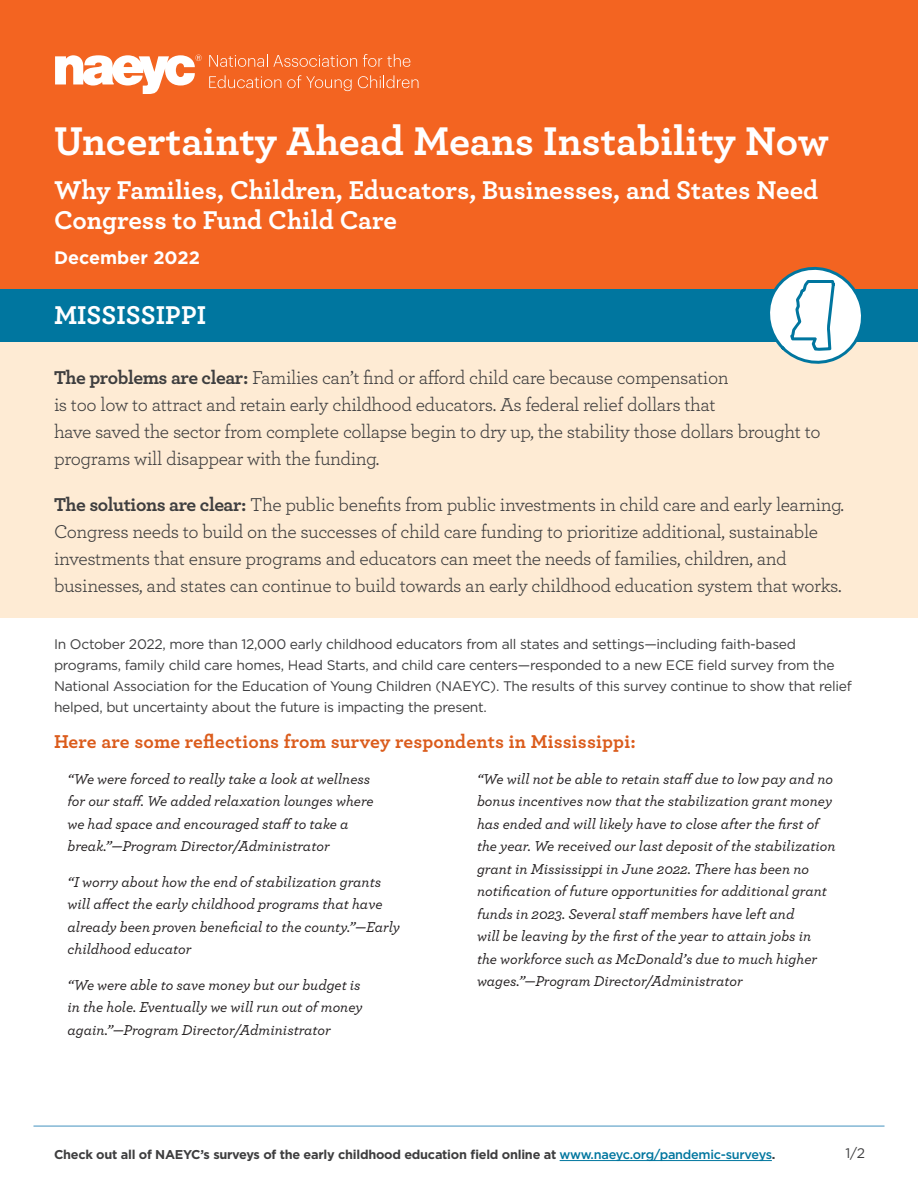
<style>
.page{position:relative;width:918px;height:1188px;background:#fff}
.page>*{position:absolute;margin:0;border:0;box-sizing:border-box;transform-origin:0 0}
.t1{font:700 42px "Archer Pro";color:#fff}
.Subtitle{font:700 27px/30px "Archer Pro";color:#fff}
.State{font:700 27px "Archer Pro";color:#fff}
.Lede{font:19.5px/27px "Archer Pro";letter-spacing:-.02em;color:#3e3e3f}
.t2{font:700 19.5px "Archer Pro";letter-spacing:.01em;color:#db5c1c}
.Date{font:700 18px "Gotham";color:#fff}
.t3{font:italic 500 15px/22.5px "Archer Pro";color:#231f20}
.Body{font:13.8px/21px "Gotham";letter-spacing:-.02em;color:#3e3e3f}
.Body-2{font:700 12.75px "Gotham";letter-spacing:-.02em;color:#3e3e3f}
.s1{font-weight:700}
.s2{font-weight:500;color:#00769f}
</style>
<div class="page">
<div style="left:0;top:341px;width:918px;height:277px;background:#feebd4"></div>
<div style="left:0;top:0;width:918px;height:289px;background:#f36421"></div>
<svg style="left:55px;top:55px;width:147px;height:39px"></svg>
<svg style="left:209px;top:54px;width:148px;height:13px"></svg>
<svg style="left:363px;top:54px;width:47px;height:13px"></svg>
<svg style="left:209px;top:75px;width:72px;height:13px"></svg>
<svg style="left:287px;top:75px;width:65px;height:16px"></svg>
<svg style="left:358px;top:75px;width:60px;height:13px"></svg>
<hr style="left:560px;top:1160px;width:212px;height:1px;background:#00769f">
<hr style="left:33px;top:1125px;width:852px;height:2px;background:#82b7d5">
<div style="left:0;top:289px;width:918px;height:53px;background:#00769f"></div>
<svg style="left:770px;top:266px;width:91px;height:98px"></svg>
<p class="t1" style="left:54px;top:108px;width:776px">Uncertainty Ahead Means Instability Now</p>
<p class="Subtitle" style="left:54px;top:173px;width:766px">Why Families, Children, Educators, Businesses, and States Need<br>Congress to Fund Child Care</p>
<p class="Date" style="left:54px;top:245px;width:147px">December 2022</p>
<p class="State" style="left:54px;top:294px;width:154px">MISSISSIPPI</p>
<p class="Lede" style="left:54px;top:363px;width:768px"><span class="s1">The problems are clear:</span> Families can’t find or afford child care because compensation<br>is too low to attract and retain early childhood educators. As federal relief dollars that<br>have saved the sector from complete collapse begin to dry up, the stability those dollars brought to programs will disappear with the funding.</p>
<p class="Lede" style="left:54px;top:490px;width:792px"><span class="s1">The solutions are clear:</span> The public benefits from public investments in child care and early learning.<br>Congress needs to build on the successes of child care funding to prioritize additional, sustainable investments that ensure programs and educators can meet the needs of families, children, and businesses, and states can continue to build towards an early childhood education system that works.</p>
<p class="Body" style="left:54px;top:633px;width:799px">In October 2022, more than 12,000 early childhood educators from all states and settings—including faith-based programs, family child care homes, Head Starts, and child care centers—responded to a new ECE field survey from the National Association for the Education of Young Children (NAEYC). The results of this survey continue to show that relief helped, but uncertainty about the future is impacting the present.</p>
<h3 class="t2" style="left:54px;top:726px;width:583px">Here are some reflections from survey respondents in Mississippi:</h3>
<p class="t3" style="left:68px;top:767px;width:308px">“We were forced to really take a look at wellness for our staff. We added relaxation lounges where we had space and encouraged staff to take a break.”—Program Director/Administrator</p>
<p class="t3" style="left:68px;top:870px;width:334px">“I worry about how the end of stabilization grants will affect the early childhood programs that have already been proven beneficial to the county.”—Early childhood educator</p>
<p class="t3" style="left:68px;top:973px;width:297px">“We were able to save money but our budget is in the hole. Eventually we will run out of money again.”—Program Director/Administrator</p>
<p class="t3" style="left:477px;top:767px;width:360px">“We will not be able to retain staff due to low pay and no bonus incentives now that the stabilization grant money has ended and will likely have to close after the first of the year. We received our last deposit of the stabilization grant in Mississippi in June 2022. There has been no notification of future opportunities for additional grant funds in 2023. Several staff members have left and<br>will be leaving by the first of the year to attain jobs in<br>the workforce such as McDonald’s due to much higher wages.”—Program Director/Administrator</p>
<p class="Body-2" style="left:54px;top:1146px;width:723px">Check out all of NAEYC’s surveys of the early childhood education field online at <span class="s2">www.naeyc.org/pandemic-surveys</span>.</p>
<p class="Body" style="left:846px;top:1142px;width:21px">1/2</p>
</div>
